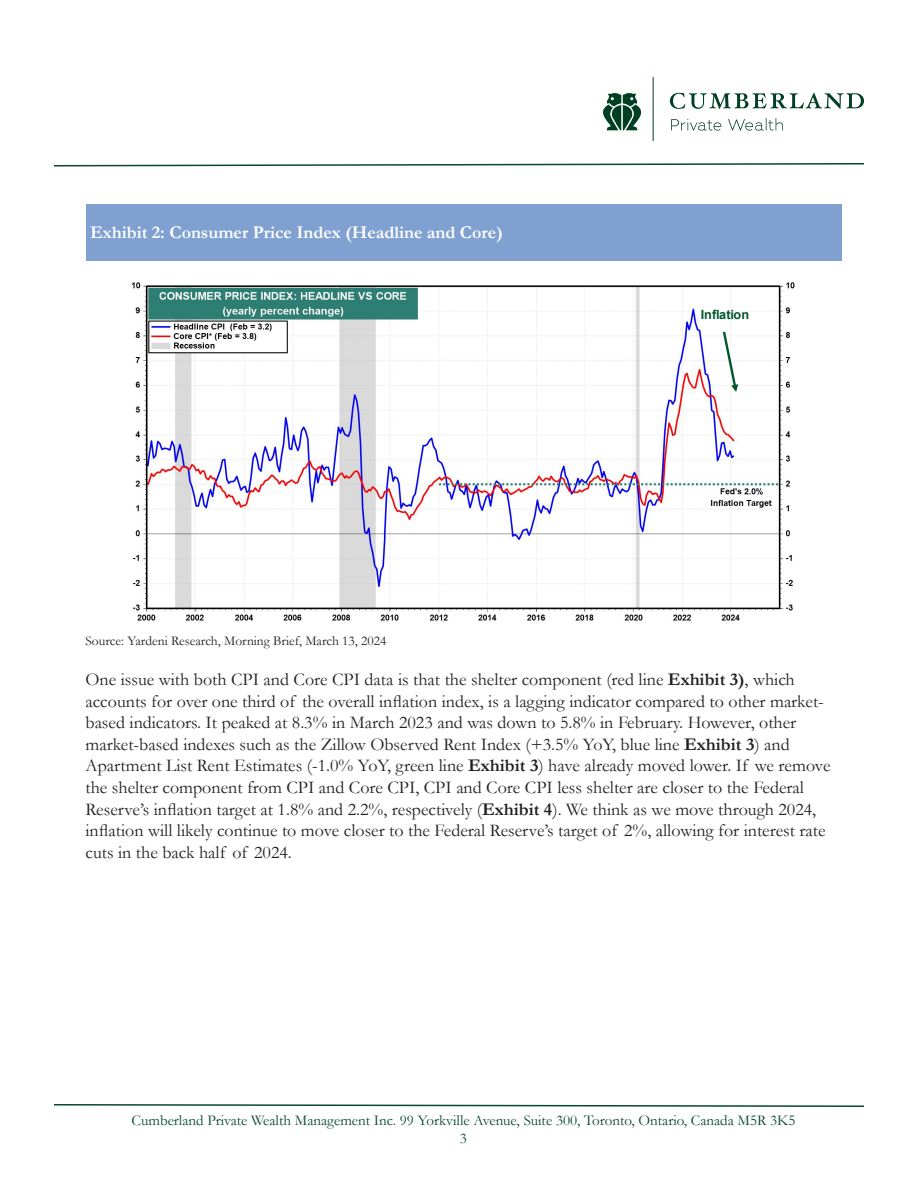
<style>
.page{position:relative;width:918px;height:1188px;background:#fff}
.page>*{position:absolute;margin:0;border:0;box-sizing:border-box;transform-origin:0 0}
.t1{font:18px/21.6px "Garamond";color:#231f20}
.t2{font:700 18px "Garamond";color:#fff}
.t3{font:15px/18px "Garamond";color:#06492b;text-align:center}
.t4{font:13.5px "Garamond";color:#231f20}
.t5{font:700 12.75px "Arial";letter-spacing:-.02em;color:#00572d}
.s1{font-weight:700}
</style>
<div class="page">
<svg style="left:54px;top:1104px;width:810px;height:3px"></svg>
<svg style="left:54px;top:163px;width:810px;height:4px"></svg>
<svg style="left:670px;top:93px;width:194px;height:16px"></svg>
<hr style="left:653px;top:77px;width:1px;height:64px;background:#013f22">
<svg style="left:603px;top:93px;width:38px;height:37px"></svg>
<svg style="left:671px;top:118px;width:112px;height:13px"></svg>
<div style="left:86px;top:204px;width:756px;height:57px;background:#7fa0d0"></div>
<img style="left:132px;top:282px;width:663px;height:339px">
<svg style="left:721px;top:329px;width:17px;height:63px"></svg>
<p class="t2" style="left:90px;top:221px;width:414px">Exhibit 2: Consumer Price Index (Headline and Core)</p>
<p class="t5" style="left:701px;top:305px;width:50px">Inflation</p>
<p class="t4" style="left:86px;top:632px;width:303px">Source: Yardeni Research, Morning Brief, March 13, 2024</p>
<p class="t1" style="left:86px;top:668px;width:747px">One issue with both CPI and Core CPI data is that the shelter component (red line <span class="s1">Exhibit 3)</span>, which accounts for over one third of the overall inflation index, is a lagging indicator compared to other market&shy;based indicators. It peaked at 8.3% in March 2023 and was down to 5.8% in February. However, other market-based indexes such as the Zillow Observed Rent Index (+3.5% YoY, blue line <span class="s1">Exhibit 3</span>) and Apartment List Rent Estimates (-1.0% YoY, green line <span class="s1">Exhibit 3</span>) have already moved lower. If we remove the shelter component from CPI and Core CPI, CPI and Core CPI less shelter are closer to the Federal Reserve’s inflation target at 1.8% and 2.2%, respectively (<span class="s1">Exhibit 4</span>). We think as we move through 2024, inflation will likely continue to move closer to the Federal Reserve’s target of 2%, allowing for interest rate cuts in the back half of 2024.</p>
<p class="t3" style="left:132px;top:1111px;width:665px">Cumberland Private Wealth Management Inc. 99 Yorkville Avenue, Suite 300, Toronto, Ontario, Canada M5R 3K5<br>3</p>
</div>
